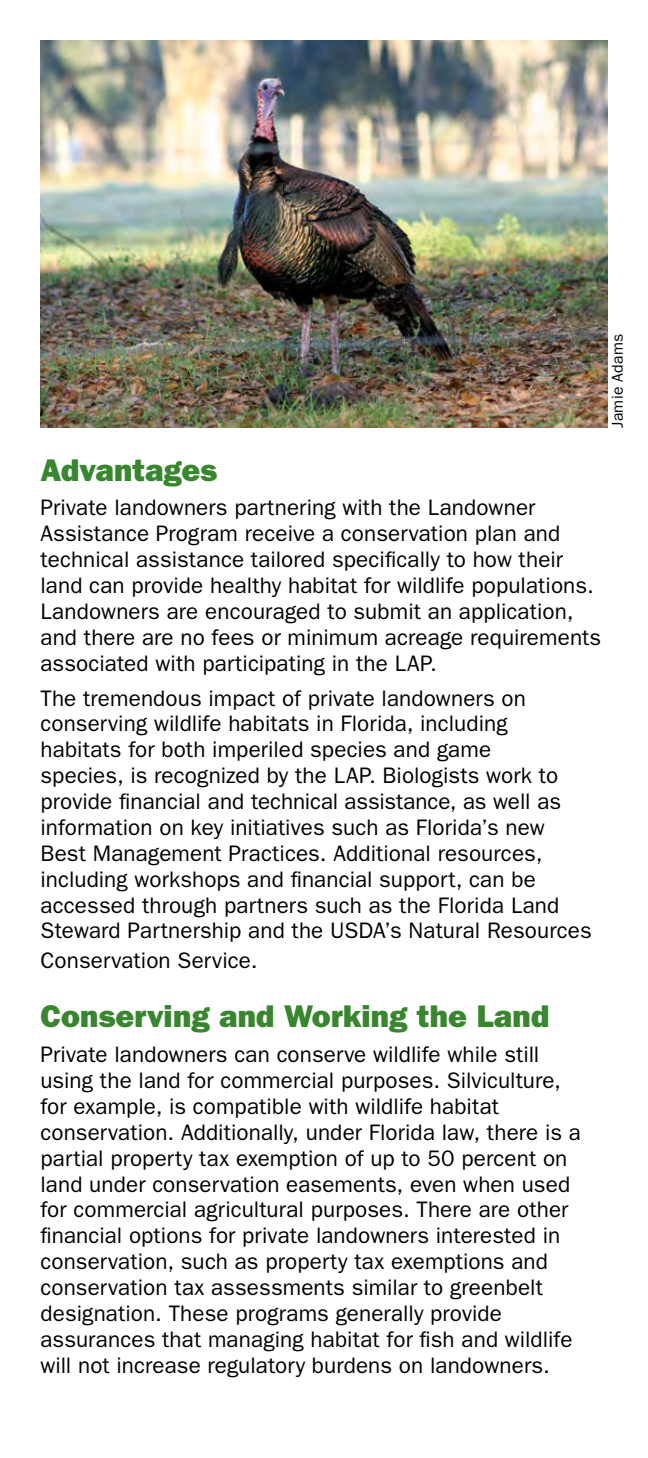
<style>
.page{position:relative;width:648px;height:1458px;background:#fff}
.page>*{position:absolute;margin:0;border:0;box-sizing:border-box;transform-origin:0 0}
.subhead{font:31.5px "ITC Franklin Gothic Std Hvy";color:#38862e}
.subhead-2{font:22.5px/25.9px "ITC Franklin Gothic Std";letter-spacing:.005em;color:#000}
.Credits{font:15.75px "ITC Franklin Gothic Std";letter-spacing:.015em;color:#000}
</style>
<div class="page">
<img style="left:41px;top:40px;width:567px;height:388px">
<p class="Credits" style="left:608px;top:428px;width:95px;rotate:-90deg">Jamie Adams</p>
<p class="subhead" style="left:40px;top:451px;width:178px">Advantages</p>
<p class="subhead-2" style="left:40px;top:495px;width:562px">Private landowners partnering with the Landowner Assistance Program receive a conservation plan and technical assistance tailored specifically to how their land can provide healthy habitat for wildlife populations.<br>Landowners are encouraged to submit an application, and there are no fees or minimum acreage requirements associated with participating in the LAP.</p>
<p class="subhead-2" style="left:40px;top:685px;width:553px">The tremendous impact of private landowners on conserving wildlife habitats in Florida, including habitats for both imperiled species and game<br>species, is recognized by the LAP. Biologists work to provide financial and technical assistance, as well as information on key initiatives such as Florida’s new Best Management Practices. Additional resources, including workshops and financial support, can be accessed through partners such as the Florida Land Steward Partnership and the USDA’s Natural Resources</p>
<p class="subhead-2" style="left:40px;top:947px;width:218px">Conservation Service.</p>
<p class="subhead" style="left:40px;top:998px;width:510px">Conserving and Working the Land</p>
<p class="subhead-2" style="left:40px;top:1042px;width:542px">Private landowners can conserve wildlife while still using the land for commercial purposes. Silviculture, for example, is compatible with wildlife habitat conservation. Additionally, under Florida law, there is a partial property tax exemption of up to 50 percent on land under conservation easements, even when used for commercial agricultural purposes. There are other financial options for private landowners interested in conservation, such as property tax exemptions and conservation tax assessments similar to greenbelt designation. These programs generally provide assurances that managing habitat for fish and wildlife will not increase regulatory burdens on landowners.</p>
</div>
